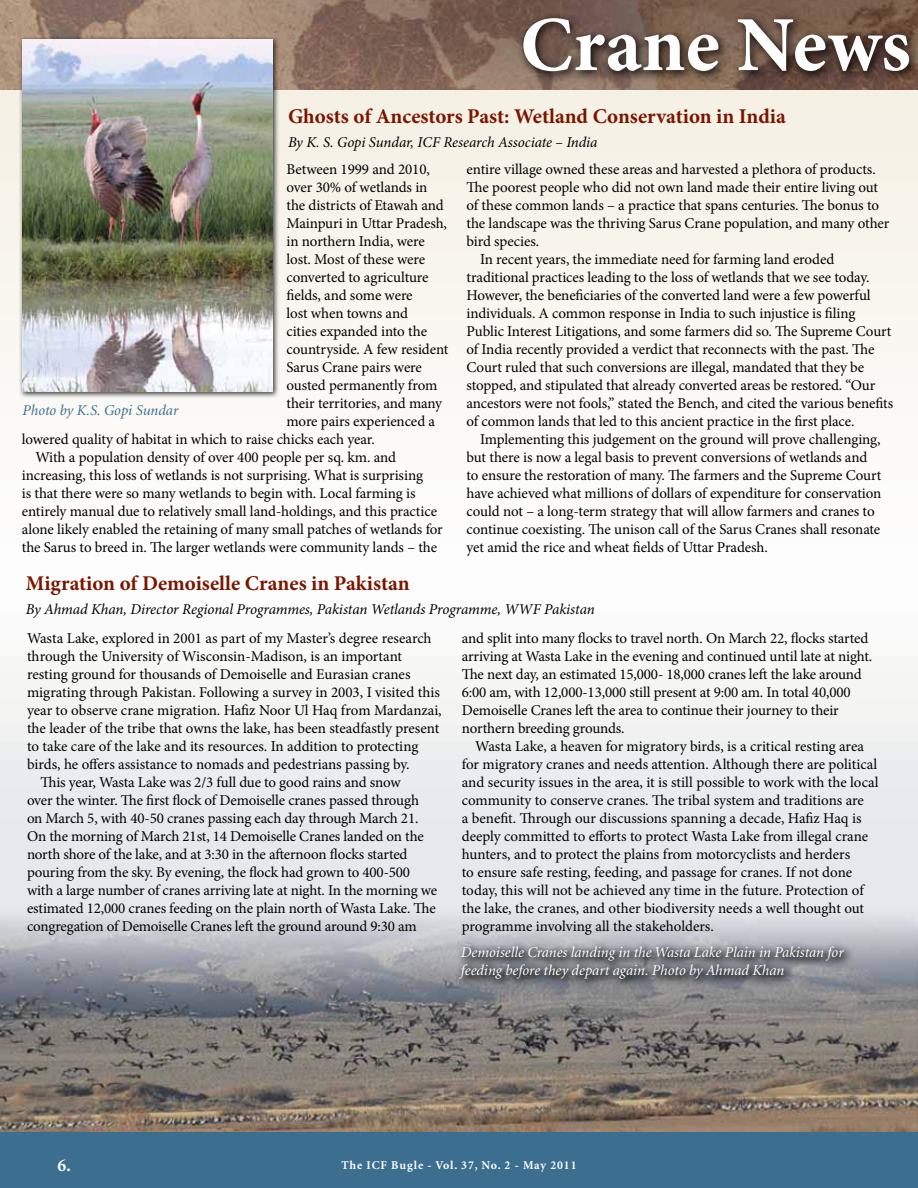
<style>
.page{position:relative;width:918px;height:1188px;background:#fff}
.page>*{position:absolute;margin:0;border:0;box-sizing:border-box;transform-origin:0 0}
.t1{font:700 78px "Minion Pro";color:#fff}
.t2{font:700 21px "Minion Pro";color:#7a1600}
.t3{font:700 18px "Minion";color:#fff}
.t4{font:15px/18px "Minion Pro";letter-spacing:-.005em;color:#000}
.t5{font:italic 15px "Minion Pro";letter-spacing:-.01em;color:#000}
.t6{font:italic 15px/18px "Minion";color:#fff}
.t7{font:italic 15px "Minion";color:#3b6e8f}
.t8{font:700 12px "Minion";letter-spacing:.075em;color:#fff}
</style>
<div class="page">
<img style="left:0;top:673px;width:918px;height:459px">
<div style="left:0;top:0;width:918px;height:544px;background:#faf7f2"></div>
<img style="left:0;top:0;width:918px;height:90px">
<div style="left:0;top:1132px;width:918px;height:56px;background:#3b6e8f"></div>
<div style="left:452px;top:938px;width:402px;height:50px;background:#000;opacity:.75"></div>
<div style="left:515px;top:10px;width:403px;height:73px;background:#000;opacity:.75"></div>
<div style="left:19px;top:35px;width:261px;height:363px;background:#000;opacity:.75"></div>
<img style="left:22px;top:39px;width:251px;height:353px">
<h1 class="t1" style="left:520px;top:-10px;width:392px">Crane News</h1>
<h2 class="t2" style="left:288px;top:102px;width:499px">Ghosts of Ancestors Past: Wetland Conservation in India</h2>
<p class="t5" style="left:288px;top:132px;width:311px">By K. S. Gopi Sundar, ICF Research Associate – India</p>
<p class="t4" style="left:286px;top:160px;width:145px">Between 1999 and 2010,</p>
<p class="t4" style="left:286px;top:178px;width:143px">over 30% of wetlands in</p>
<p class="t4" style="left:286px;top:196px;width:159px">the districts of Etawah and</p>
<p class="t4" style="left:286px;top:214px;width:162px">Mainpuri in Uttar Pradesh,</p>
<p class="t4" style="left:286px;top:232px;width:140px">in northern India, were</p>
<p class="t4" style="left:286px;top:250px;width:140px">lost. Most of these were</p>
<p class="t4" style="left:286px;top:268px;width:144px">converted to agriculture</p>
<p class="t4" style="left:286px;top:286px;width:128px">fields, and some were</p>
<p class="t4" style="left:286px;top:304px;width:123px">lost when towns and</p>
<p class="t4" style="left:286px;top:322px;width:142px">cities expanded into the</p>
<p class="t4" style="left:286px;top:340px;width:164px">countryside. A few resident</p>
<p class="t4" style="left:286px;top:358px;width:137px">Sarus Crane pairs were</p>
<p class="t4" style="left:286px;top:376px;width:152px">ousted permanently from</p>
<p class="t4" style="left:286px;top:394px;width:157px">their territories, and many</p>
<p class="t4" style="left:286px;top:412px;width:150px">more pairs experienced a</p>
<p class="t4" style="left:22px;top:430px;width:354px">lowered quality of habitat in which to raise chicks each year.</p>
<p class="t4" style="left:35px;top:448px;width:362px">With a population density of over 400 people per sq. km. and</p>
<p class="t4" style="left:22px;top:466px;width:403px">increasing, this loss of wetlands is not surprising. What is surprising</p>
<p class="t4" style="left:22px;top:484px;width:395px">is that there were so many wetlands to begin with. Local farming is</p>
<p class="t4" style="left:22px;top:502px;width:417px">entirely manual due to relatively small land-holdings, and this practice</p>
<p class="t4" style="left:22px;top:520px;width:423px">alone likely enabled the retaining of many small patches of wetlands for</p>
<p class="t4" style="left:22px;top:538px;width:417px">the Sarus to breed in. The larger wetlands were community lands – the</p>
<p class="t7" style="left:22px;top:403px;width:157px">Photo by K.S. Gopi Sundar</p>
<p class="t4" style="left:467px;top:160px;width:411px">entire village owned these areas and harvested a plethora of products.</p>
<p class="t4" style="left:467px;top:178px;width:413px">The poorest people who did not own land made their entire living out</p>
<p class="t4" style="left:467px;top:196px;width:414px">of these common lands – a practice that spans centuries. The bonus to</p>
<p class="t4" style="left:467px;top:214px;width:424px">the landscape was the thriving Sarus Crane population, and many other</p>
<p class="t4" style="left:467px;top:232px;width:74px">bird species.</p>
<p class="t4" style="left:480px;top:250px;width:356px">In recent years, the immediate need for farming land eroded</p>
<p class="t4" style="left:467px;top:268px;width:405px">traditional practices leading to the loss of wetlands that we see today.</p>
<p class="t4" style="left:467px;top:286px;width:406px">However, the beneficiaries of the converted land were a few powerful</p>
<p class="t4" style="left:467px;top:304px;width:390px">individuals. A common response in India to such injustice is filing</p>
<p class="t4" style="left:467px;top:322px;width:426px">Public Interest Litigations, and some farmers did so. The Supreme Court</p>
<p class="t4" style="left:467px;top:340px;width:409px">of India recently provided a verdict that reconnects with the past. The</p>
<p class="t4" style="left:467px;top:358px;width:399px">Court ruled that such conversions are illegal, mandated that they be</p>
<p class="t4" style="left:467px;top:376px;width:410px">stopped, and stipulated that already converted areas be restored. “Our</p>
<p class="t4" style="left:467px;top:394px;width:428px">ancestors were not fools,” stated the Bench, and cited the various benefits</p>
<p class="t4" style="left:467px;top:412px;width:389px">of common lands that led to this ancient practice in the first place.</p>
<p class="t4" style="left:480px;top:430px;width:402px">Implementing this judgement on the ground will prove challenging,</p>
<p class="t4" style="left:467px;top:448px;width:402px">but there is now a legal basis to prevent conversions of wetlands and</p>
<p class="t4" style="left:467px;top:466px;width:416px">to ensure the restoration of many. The farmers and the Supreme Court</p>
<p class="t4" style="left:467px;top:484px;width:416px">have achieved what millions of dollars of expenditure for conservation</p>
<p class="t4" style="left:467px;top:502px;width:410px">could not – a long-term strategy that will allow farmers and cranes to</p>
<p class="t4" style="left:467px;top:520px;width:415px">continue coexisting. The unison call of the Sarus Cranes shall resonate</p>
<p class="t4" style="left:467px;top:538px;width:303px">yet amid the rice and wheat fields of Uttar Pradesh.</p>
<h2 class="t2" style="left:26px;top:568px;width:386px">Migration of Demoiselle Cranes in Pakistan</h2>
<p class="t5" style="left:26px;top:599px;width:571px">By Ahmad Khan, Director Regional Programmes, Pakistan Wetlands Programme, WWF Pakistan</p>
<p class="t4" style="left:27px;top:629px;width:406px">Wasta Lake, explored in 2001 as part of my Master’s degree research</p>
<p class="t4" style="left:27px;top:647px;width:377px">through the University of Wisconsin-Madison, is an important</p>
<p class="t4" style="left:27px;top:665px;width:385px">resting ground for thousands of Demoiselle and Eurasian cranes</p>
<p class="t4" style="left:27px;top:683px;width:414px">migrating through Pakistan. Following a survey in 2003, I visited this</p>
<p class="t4" style="left:27px;top:701px;width:416px">year to observe crane migration. Hafiz Noor Ul Haq from Mardanzai,</p>
<p class="t4" style="left:27px;top:719px;width:414px">the leader of the tribe that owns the lake, has been steadfastly present</p>
<p class="t4" style="left:27px;top:737px;width:393px">to take care of the lake and its resources. In addition to protecting</p>
<p class="t4" style="left:27px;top:755px;width:384px">birds, he offers assistance to nomads and pedestrians passing by.</p>
<p class="t4" style="left:40px;top:773px;width:362px">This year, Wasta Lake was 2/3 full due to good rains and snow</p>
<p class="t4" style="left:27px;top:791px;width:394px">over the winter. The first flock of Demoiselle cranes passed through</p>
<p class="t4" style="left:27px;top:809px;width:393px">on March 5, with 40-50 cranes passing each day through March 21.</p>
<p class="t4" style="left:27px;top:827px;width:398px">On the morning of March 21st, 14 Demoiselle Cranes landed on the</p>
<p class="t4" style="left:27px;top:845px;width:382px">north shore of the lake, and at 3:30 in the afternoon flocks started</p>
<p class="t4" style="left:27px;top:863px;width:385px">pouring from the sky. By evening, the flock had grown to 400-500</p>
<p class="t4" style="left:27px;top:881px;width:412px">with a large number of cranes arriving late at night. In the morning we</p>
<p class="t4" style="left:27px;top:899px;width:410px">estimated 12,000 cranes feeding on the plain north of Wasta Lake. The</p>
<p class="t4" style="left:27px;top:917px;width:391px">congregation of Demoiselle Cranes left the ground around 9:30 am</p>
<p class="t4" style="left:462px;top:629px;width:412px">and split into many flocks to travel north. On March 22, flocks started arriving at Wasta Lake in the evening and continued until late at night.<br>The next day, an estimated 15,000- 18,000 cranes left the lake around 6:00 am, with 12,000-13,000 still present at 9:00 am. In total 40,000<br>Demoiselle Cranes left the area to continue their journey to their northern breeding grounds.</p>
<p class="t4" style="left:462px;top:737px;width:418px;text-indent:14px">Wasta Lake, a heaven for migratory birds, is a critical resting area for migratory cranes and needs attention. Although there are political and security issues in the area, it is still possible to work with the local community to conserve cranes. The tribal system and traditions are<br>a benefit. Through our discussions spanning a decade, Hafiz Haq is deeply committed to efforts to protect Wasta Lake from illegal crane hunters, and to protect the plains from motorcyclists and herders<br>to ensure safe resting, feeding, and passage for cranes. If not done today, this will not be achieved any time in the future. Protection of the lake, the cranes, and other biodiversity needs a well thought out programme involving all the stakeholders.</p>
<p class="t6" style="left:461px;top:943px;width:384px">Demoiselle Cranes landing in the Wasta Lake Plain in Pakistan for feeding before they depart again. Photo by Ahmad Khan</p>
<p class="t3" style="left:58px;top:1156px;width:15px">6.</p>
<p class="t8" style="left:341px;top:1159px;width:237px">The ICF Bugle - Vol. 37, No. 2 - May 2011</p>
</div>
